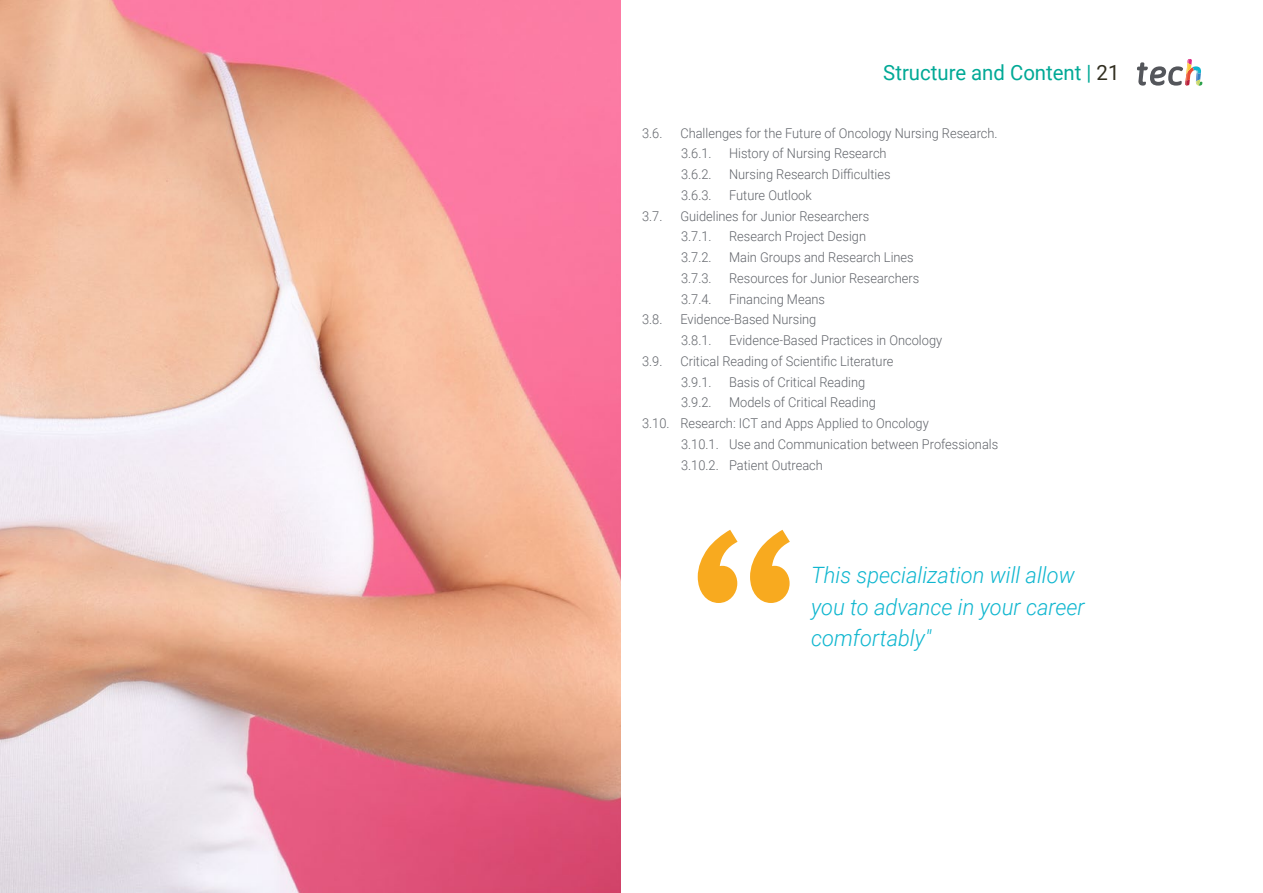
<style>
.page{position:relative;width:1263px;height:893px;background:#fff}
.page>*{position:absolute;margin:0;border:0;box-sizing:border-box;transform-origin:0 0}
.t1{font:italic 300 22.5px/31.5px "Roboto";color:#0fb6cf}
.t2{font:21px "Roboto";color:#00a996}
.t3{font:300 13.5px/20.7px "Roboto";color:#61646a;scale:.95 1}
.s1{color:#312e20}
</style>
<div class="page">
<img style="left:0;top:0;width:621px;height:893px">
<svg style="left:698px;top:530px;width:92px;height:73px"></svg>
<svg style="left:1137px;top:59px;width:65px;height:27px"></svg>
<h2 class="t2" style="left:883px;top:57px;width:238px">Structure and Content | <span class="s1">21</span></h2>
<p class="t3" style="left:642px;top:122px;width:23px">3.6.</p>
<p class="t3" style="left:680px;top:122px;width:335px">Challenges for the Future of Oncology Nursing Research.<br>3.6.1.</p>
<p class="t3" style="left:729px;top:143px;width:167px">History of Nursing Research</p>
<p class="t3" style="left:681px;top:164px;width:34px">3.6.2.</p>
<p class="t3" style="left:729px;top:164px;width:171px">Nursing Research Difficulties</p>
<p class="t3" style="left:681px;top:184px;width:34px">3.6.3.</p>
<p class="t3" style="left:729px;top:184px;width:88px">Future Outlook</p>
<p class="t3" style="left:642px;top:205px;width:23px">3.7.</p>
<p class="t3" style="left:680px;top:205px;width:200px">Guidelines for Junior Researchers<br>3.7.1.</p>
<p class="t3" style="left:729px;top:226px;width:146px">Research Project Design</p>
<p class="t3" style="left:681px;top:247px;width:34px">3.7.2.</p>
<p class="t3" style="left:729px;top:247px;width:196px">Main Groups and Research Lines</p>
<p class="t3" style="left:681px;top:267px;width:34px">3.7.3.</p>
<p class="t3" style="left:729px;top:267px;width:202px">Resources for Junior Researchers</p>
<p class="t3" style="left:681px;top:288px;width:34px">3.7.4.</p>
<p class="t3" style="left:729px;top:288px;width:102px">Financing Means</p>
<p class="t3" style="left:642px;top:309px;width:23px">3.8.</p>
<p class="t3" style="left:680px;top:309px;width:145px">Evidence-Based Nursing<br>3.8.1.</p>
<p class="t3" style="left:729px;top:330px;width:226px">Evidence-Based Practices in Oncology</p>
<p class="t3" style="left:642px;top:350px;width:23px">3.9.</p>
<p class="t3" style="left:680px;top:350px;width:226px">Critical Reading of Scientific Literature<br>3.9.1.</p>
<p class="t3" style="left:729px;top:371px;width:145px">Basis of Critical Reading</p>
<p class="t3" style="left:681px;top:392px;width:34px">3.9.2.</p>
<p class="t3" style="left:729px;top:392px;width:156px">Models of Critical Reading</p>
<p class="t3" style="left:642px;top:413px;width:303px">3.10. Research: ICT and Apps Applied to Oncology</p>
<p class="t3" style="left:681px;top:433px;width:335px">3.10.1. Use and Communication between Professionals</p>
<p class="t3" style="left:681px;top:454px;width:151px">3.10.2. Patient Outreach</p>
<h1 class="t1" style="left:811px;top:559px;width:275px">This specialization will allow you to advance in your career comfortably"</h1>
</div>
